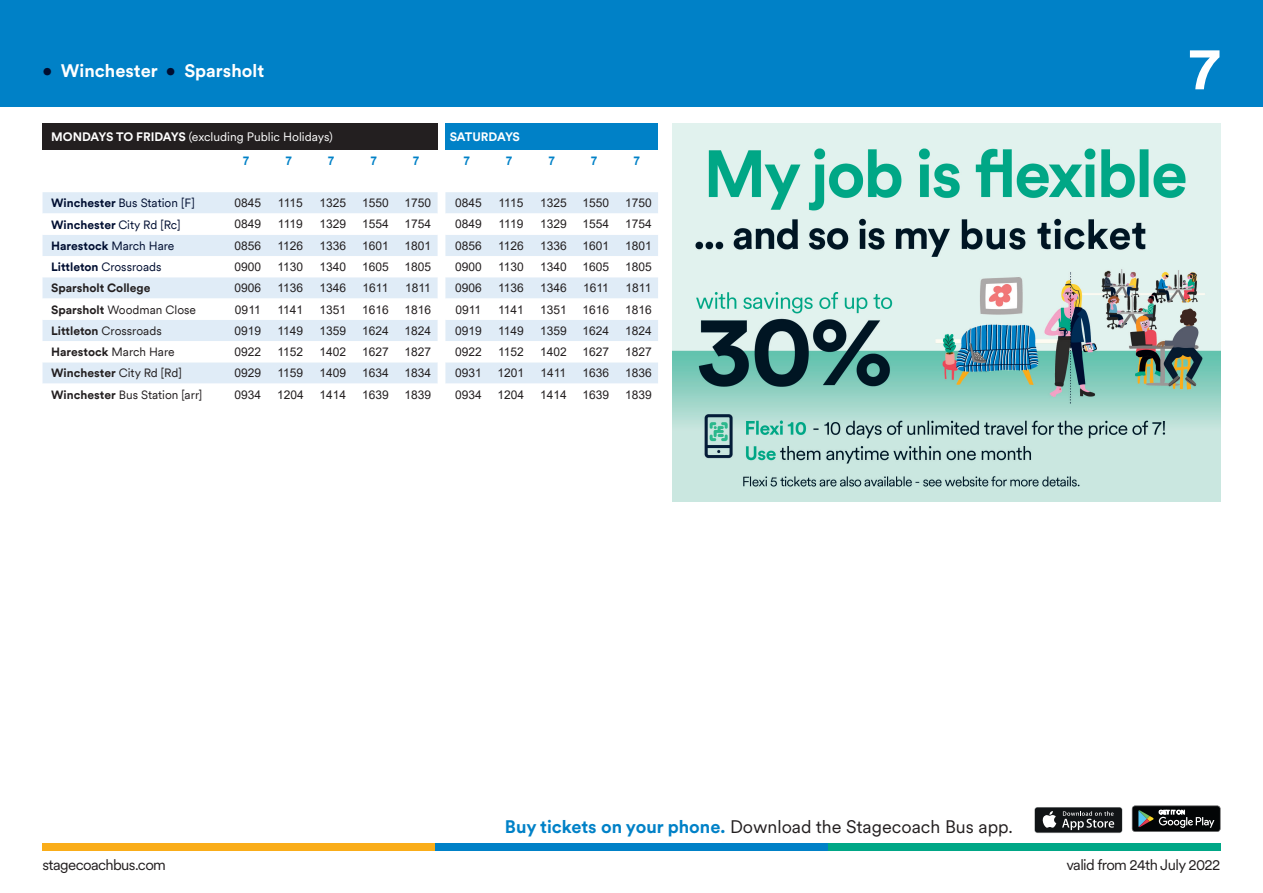
<style>
.page{position:relative;width:1263px;height:893px;background:#fff}
.page>*{position:absolute;margin:0;border:0;box-sizing:border-box;transform-origin:0 0}
.t1{font:700 60px "Stagecoach Circular";color:#fff}
.t2{font:18px "Stagecoach Circular";color:#231f20}
.t3{font:700 18px "Stagecoach Circular";color:#fff}
.t4{font:15px "Stagecoach Circular";letter-spacing:-.04em;color:#231f20}
.t5{font:12.15px "Stagecoach Circular";color:#fff}
.t6{font:700 12.15px "Stagecoach Circular";letter-spacing:-.02em;color:#fff}
.t7{font:12px "Arial";color:#231f20}
.t8{font:12px "Stagecoach Circular TT";color:#231f20}
.t9{font:700 12px "Stagecoach Circular TT";color:#231f20}
.t10{font:12px "Stagecoach Circular TT";color:#000e31}
.t11{font:700 12px "Stagecoach Circular TT";color:#000e31}
.t12{font:700 12px "Arial";color:#0081c7}
.s1{color:#000e31}
.s2{font-weight:700}
.s3{font-weight:400}
.s4{font-weight:700;color:#0081c7}
</style>
<div class="page">
<div style="left:0;top:0;width:1263px;height:106px;background:#0081c7"></div>
<div style="left:43px;top:843px;width:392px;height:7px;background:#faad19"></div>
<div style="left:435px;top:843px;width:393px;height:7px;background:#0081c7"></div>
<div style="left:828px;top:843px;width:392px;height:7px;background:#00a786"></div>
<div style="left:43px;top:123px;width:395px;height:27px;background:#231f20"></div>
<div style="left:43px;top:192px;width:395px;height:21px;background:#e0ecf7"></div>
<svg style="left:43px;top:235px;width:395px;height:149px;fill:#e0ecf7"></svg>
<div style="left:445px;top:123px;width:213px;height:27px;background:#0081c7"></div>
<svg style="left:445px;top:192px;width:213px;height:192px"></svg>
<img style="left:673px;top:123px;width:547px;height:378px">
<div style="left:1034px;top:807px;width:88px;height:26px;background:#636667;border-radius:3px"></div>
<div style="left:1035px;top:807px;width:87px;height:25px;background:#111416;border-radius:3px"></div>
<svg style="left:1042px;top:811px;width:14px;height:17px"></svg>
<svg style="left:1062px;top:811px;width:52px;height:19px"></svg>
<svg style="left:1132px;top:806px;width:88px;height:26px"></svg>
<p class="t3" style="left:43px;top:59px;width:223px"><span class="s1">•</span> Winchester <span class="s1">•</span> Sparsholt</p>
<p class="t5" style="left:51px;top:129px;width:283px"><span class="s2">MONDAYS TO FRIDAYS</span> (excluding Public Holidays)</p>
<p class="t12" style="left:243px;top:152px;width:8px">7</p>
<p class="t12" style="left:285px;top:152px;width:8px">7</p>
<p class="t12" style="left:328px;top:152px;width:8px">7</p>
<p class="t12" style="left:370px;top:152px;width:8px">7</p>
<p class="t12" style="left:413px;top:152px;width:8px">7</p>
<p class="t10" style="left:51px;top:195px;width:145px"><span class="s2">Winchester</span> Bus Station [F]</p>
<p class="t7" style="left:235px;top:195px;width:28px">0845</p>
<p class="t7" style="left:278px;top:195px;width:26px">1115</p>
<p class="t7" style="left:320px;top:195px;width:28px">1325</p>
<p class="t7" style="left:362px;top:195px;width:28px">1550</p>
<p class="t7" style="left:405px;top:195px;width:28px">1750</p>
<p class="t11" style="left:51px;top:216px;width:131px">Winchester <span class="s3">City Rd [Rc]</span></p>
<p class="t7" style="left:235px;top:216px;width:28px">0849</p>
<p class="t7" style="left:278px;top:216px;width:26px">1119</p>
<p class="t7" style="left:320px;top:216px;width:28px">1329</p>
<p class="t7" style="left:362px;top:216px;width:28px">1554</p>
<p class="t7" style="left:405px;top:216px;width:28px">1754</p>
<p class="t11" style="left:51px;top:237px;width:125px">Harestock <span class="s3">March Hare</span></p>
<p class="t7" style="left:235px;top:237px;width:28px">0856</p>
<p class="t7" style="left:277px;top:237px;width:27px">1126</p>
<p class="t7" style="left:320px;top:237px;width:28px">1336</p>
<p class="t7" style="left:362px;top:237px;width:28px">1601</p>
<p class="t7" style="left:405px;top:237px;width:28px">1801</p>
<p class="t10" style="left:51px;top:259px;width:112px"><span class="s2">Littleton</span> Crossroads</p>
<p class="t7" style="left:235px;top:259px;width:28px">0900</p>
<p class="t7" style="left:277px;top:259px;width:27px">1130</p>
<p class="t7" style="left:320px;top:259px;width:28px">1340</p>
<p class="t7" style="left:362px;top:259px;width:28px">1605</p>
<p class="t7" style="left:405px;top:259px;width:28px">1805</p>
<p class="t9" style="left:51px;top:280px;width:101px">Sparsholt College</p>
<p class="t7" style="left:235px;top:280px;width:28px">0906</p>
<p class="t7" style="left:277px;top:280px;width:27px">1136</p>
<p class="t7" style="left:320px;top:280px;width:28px">1346</p>
<p class="t7" style="left:363px;top:280px;width:27px">1611</p>
<p class="t7" style="left:405px;top:280px;width:27px">1811</p>
<p class="t8" style="left:51px;top:301px;width:146px"><span class="s2">Sparsholt</span> Woodman Close</p>
<p class="t7" style="left:235px;top:301px;width:27px">0911</p>
<p class="t7" style="left:277px;top:301px;width:27px">1141</p>
<p class="t7" style="left:320px;top:301px;width:28px">1351</p>
<p class="t7" style="left:362px;top:301px;width:28px">1616</p>
<p class="t7" style="left:405px;top:301px;width:28px">1816</p>
<p class="t8" style="left:51px;top:323px;width:112px"><span class="s2">Littleton</span> Crossroads</p>
<p class="t7" style="left:235px;top:322px;width:28px">0919</p>
<p class="t7" style="left:277px;top:322px;width:27px">1149</p>
<p class="t7" style="left:320px;top:322px;width:28px">1359</p>
<p class="t7" style="left:362px;top:322px;width:28px">1624</p>
<p class="t7" style="left:405px;top:322px;width:28px">1824</p>
<p class="t9" style="left:51px;top:344px;width:125px">Harestock <span class="s3">March Hare</span></p>
<p class="t7" style="left:235px;top:344px;width:28px">0922</p>
<p class="t7" style="left:277px;top:344px;width:27px">1152</p>
<p class="t7" style="left:320px;top:344px;width:28px">1402</p>
<p class="t7" style="left:362px;top:344px;width:28px">1627</p>
<p class="t7" style="left:405px;top:344px;width:28px">1827</p>
<p class="t9" style="left:51px;top:365px;width:132px">Winchester <span class="s3">City Rd [Rd]</span></p>
<p class="t7" style="left:235px;top:365px;width:28px">0929</p>
<p class="t7" style="left:277px;top:365px;width:27px">1159</p>
<p class="t7" style="left:320px;top:365px;width:28px">1409</p>
<p class="t7" style="left:362px;top:365px;width:28px">1634</p>
<p class="t7" style="left:405px;top:365px;width:28px">1834</p>
<p class="t8" style="left:51px;top:386px;width:153px"><span class="s2">Winchester</span> Bus Station [arr]</p>
<p class="t7" style="left:235px;top:386px;width:28px">0934</p>
<p class="t7" style="left:277px;top:386px;width:28px">1204</p>
<p class="t7" style="left:320px;top:386px;width:28px">1414</p>
<p class="t7" style="left:362px;top:386px;width:28px">1639</p>
<p class="t7" style="left:405px;top:386px;width:28px">1839</p>
<p class="t6" style="left:450px;top:128px;width:72px">SATURDAYS</p>
<p class="t12" style="left:463px;top:152px;width:8px">7</p>
<p class="t12" style="left:506px;top:152px;width:8px">7</p>
<p class="t12" style="left:548px;top:152px;width:8px">7</p>
<p class="t12" style="left:591px;top:152px;width:8px">7</p>
<p class="t12" style="left:633px;top:152px;width:8px">7</p>
<p class="t7" style="left:455px;top:195px;width:28px">0845</p>
<p class="t7" style="left:498px;top:195px;width:26px">1115</p>
<p class="t7" style="left:540px;top:195px;width:28px">1325</p>
<p class="t7" style="left:583px;top:195px;width:28px">1550</p>
<p class="t7" style="left:625px;top:195px;width:28px">1750</p>
<p class="t7" style="left:455px;top:216px;width:28px">0849</p>
<p class="t7" style="left:498px;top:216px;width:26px">1119</p>
<p class="t7" style="left:540px;top:216px;width:28px">1329</p>
<p class="t7" style="left:583px;top:216px;width:28px">1554</p>
<p class="t7" style="left:625px;top:216px;width:28px">1754</p>
<p class="t7" style="left:455px;top:237px;width:28px">0856</p>
<p class="t7" style="left:498px;top:237px;width:27px">1126</p>
<p class="t7" style="left:540px;top:237px;width:28px">1336</p>
<p class="t7" style="left:583px;top:237px;width:28px">1601</p>
<p class="t7" style="left:625px;top:237px;width:28px">1801</p>
<p class="t7" style="left:455px;top:259px;width:28px">0900</p>
<p class="t7" style="left:498px;top:259px;width:27px">1130</p>
<p class="t7" style="left:540px;top:259px;width:28px">1340</p>
<p class="t7" style="left:583px;top:259px;width:28px">1605</p>
<p class="t7" style="left:625px;top:259px;width:28px">1805</p>
<p class="t7" style="left:455px;top:280px;width:28px">0906</p>
<p class="t7" style="left:498px;top:280px;width:27px">1136</p>
<p class="t7" style="left:540px;top:280px;width:28px">1346</p>
<p class="t7" style="left:583px;top:280px;width:27px">1611</p>
<p class="t7" style="left:625px;top:280px;width:27px">1811</p>
<p class="t7" style="left:455px;top:301px;width:27px">0911</p>
<p class="t7" style="left:498px;top:301px;width:27px">1141</p>
<p class="t7" style="left:540px;top:301px;width:28px">1351</p>
<p class="t7" style="left:583px;top:301px;width:28px">1616</p>
<p class="t7" style="left:625px;top:301px;width:28px">1816</p>
<p class="t7" style="left:455px;top:322px;width:28px">0919</p>
<p class="t7" style="left:498px;top:322px;width:27px">1149</p>
<p class="t7" style="left:540px;top:322px;width:28px">1359</p>
<p class="t7" style="left:583px;top:322px;width:28px">1624</p>
<p class="t7" style="left:625px;top:322px;width:28px">1824</p>
<p class="t7" style="left:455px;top:344px;width:28px">0922</p>
<p class="t7" style="left:498px;top:344px;width:27px">1152</p>
<p class="t7" style="left:540px;top:344px;width:28px">1402</p>
<p class="t7" style="left:583px;top:344px;width:28px">1627</p>
<p class="t7" style="left:625px;top:344px;width:28px">1827</p>
<p class="t7" style="left:455px;top:365px;width:28px">0931</p>
<p class="t7" style="left:497px;top:365px;width:28px">1201</p>
<p class="t7" style="left:540px;top:365px;width:27px">1411</p>
<p class="t7" style="left:583px;top:365px;width:28px">1636</p>
<p class="t7" style="left:625px;top:365px;width:28px">1836</p>
<p class="t7" style="left:455px;top:386px;width:28px">0934</p>
<p class="t7" style="left:497px;top:386px;width:28px">1204</p>
<p class="t7" style="left:540px;top:386px;width:28px">1414</p>
<p class="t7" style="left:583px;top:386px;width:28px">1639</p>
<p class="t7" style="left:625px;top:386px;width:28px">1839</p>
<p class="t2" style="left:505px;top:815px;width:509px"><span class="s4">Buy tickets on your phone.</span> Download the Stagecoach Bus app.</p>
<p class="t1" style="left:1188px;top:27px;width:33px">7</p>
<p class="t4" style="left:43px;top:854px;width:125px">stagecoachbus.com</p>
<p class="t4" style="left:1066px;top:854px;width:156px">valid from 24th July 2022</p>
</div>
